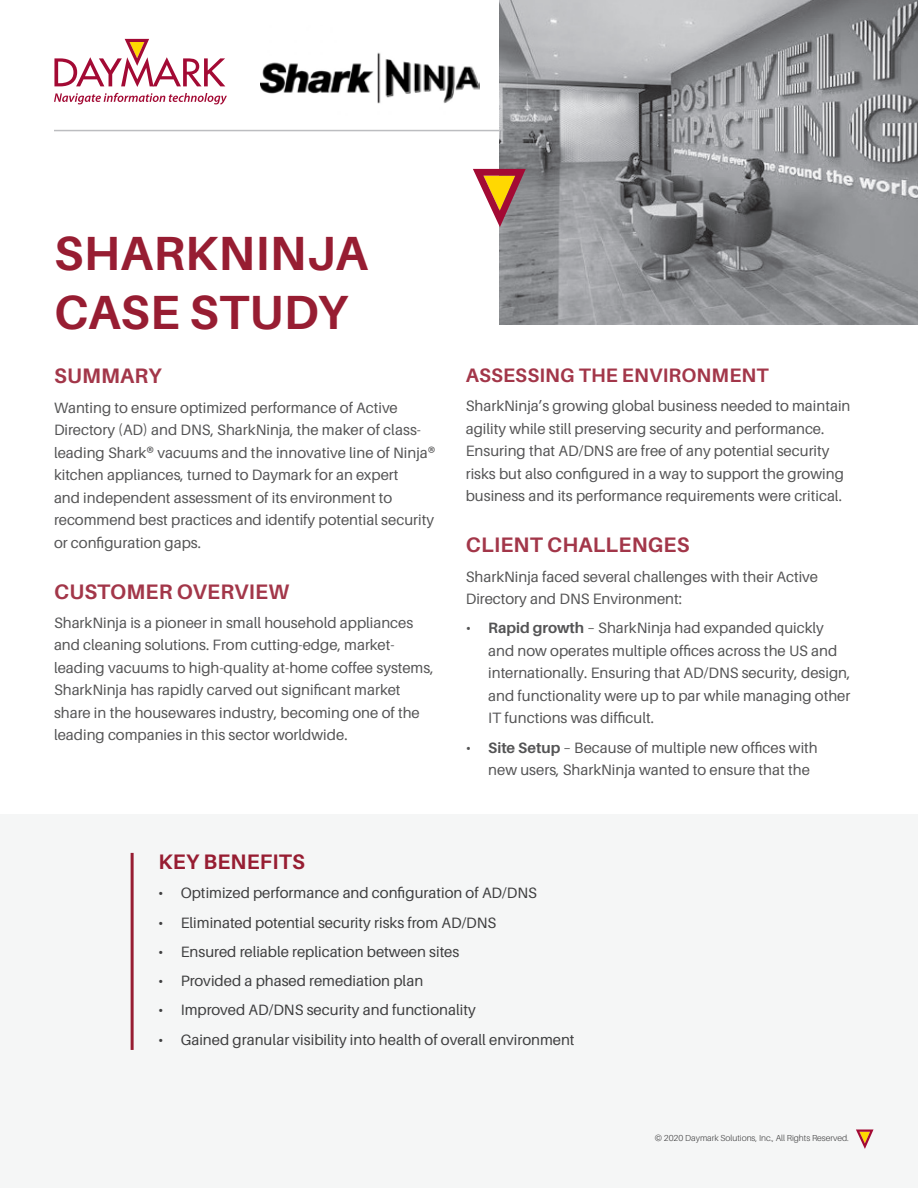
<style>
.page{position:relative;width:918px;height:1188px;background:#fff}
.page>*{position:absolute;margin:0;border:0;box-sizing:border-box;transform-origin:0 0}
.Subhead{font:700 48px/58.5px "Aileron";letter-spacing:.01em;color:#971d32}
.Subhead-2{font:700 21px "Aileron";letter-spacing:.01em;color:#971d32}
.t1{font:700 19.5px "Aileron";letter-spacing:.01em;color:#971d32}
.t2{font:15px/22.5px "Aileron";color:#3e3e3f}
.t3{font:300 8.7px "Aileron";color:#3e3e3f}
.s1{font-weight:700}
</style>
<div class="page">
<svg style="left:54px;top:39px;width:171px;height:48px"></svg>
<svg style="left:54px;top:93px;width:173px;height:12px"></svg>
<hr style="left:54px;top:130px;width:864px;height:1px;background:#bcbdc0">
<div style="left:0;top:814px;width:918px;height:374px;background:#f0f1f2"></div>
<svg style="left:856px;top:1130px;width:18px;height:19px"></svg>
<img style="left:499px;top:0;width:419px;height:324px">
<img style="left:260px;top:52px;width:220px;height:52px">
<svg style="left:473px;top:169px;width:53px;height:58px"></svg>
<hr style="left:131px;top:853px;width:3px;height:197px;background:#971d32">
<p class="Subhead" style="left:54px;top:225px;width:315px">SHARKNINJA<br>CASE STUDY</p>
<h2 class="Subhead-2" style="left:54px;top:364px;width:109px">SUMMARY</h2>
<p class="t2" style="left:54px;top:396px;width:383px">Wanting to ensure optimized performance of Active Directory (AD) and DNS, SharkNinja, the maker of class&shy;leading Shark® vacuums and the innovative line of Ninja® kitchen appliances, turned to Daymark for an expert<br>and independent assessment of its environment to recommend best practices and identify potential security or configuration gaps.</p>
<h2 class="Subhead-2" style="left:54px;top:580px;width:237px">CUSTOMER OVERVIEW</h2>
<p class="t2" style="left:54px;top:612px;width:381px">SharkNinja is a pioneer in small household appliances and cleaning solutions. From cutting-edge, market&shy;leading vacuums to high-quality at-home coffee systems, SharkNinja has rapidly carved out significant market share in the housewares industry, becoming one of the leading companies in this sector worldwide.</p>
<h3 class="t1" style="left:466px;top:365px;width:304px">ASSESSING THE ENVIRONMENT</h3>
<p class="t2" style="left:466px;top:395px;width:386px">SharkNinja’s growing global business needed to maintain agility while still preserving security and performance.<br>Ensuring that AD/DNS are free of any potential security risks but also configured in a way to support the growing business and its performance requirements were critical.</p>
<h2 class="Subhead-2" style="left:466px;top:533px;width:225px">CLIENT CHALLENGES</h2>
<p class="t2" style="left:466px;top:565px;width:354px">SharkNinja faced several challenges with their Active<br>Directory and DNS Environment:</p>
<p class="t2" style="left:488px;top:617px;width:364px;text-indent:-22px">• <span class="s1">Rapid growth</span> – SharkNinja had expanded quickly and now operates multiple offices across the US and internationally. Ensuring that AD/DNS security, design, and functionality were up to par while managing other IT functions was difficult.</p>
<p class="t2" style="left:488px;top:736px;width:331px;text-indent:-22px">• <span class="s1">Site Setup</span> – Because of multiple new offices with new users, SharkNinja wanted to ensure that the</p>
<p class="Subhead-2" style="left:158px;top:850px;width:148px">KEY BENEFITS</p>
<p class="t2" style="left:158px;top:882px;width:380px">• Optimized performance and configuration of AD/DNS</p>
<p class="t2" style="left:158px;top:911px;width:340px">• Eliminated potential security risks from AD/DNS</p>
<p class="t2" style="left:158px;top:941px;width:303px">• Ensured reliable replication between sites</p>
<p class="t2" style="left:158px;top:970px;width:267px">• Provided a phased remediation plan</p>
<p class="t2" style="left:158px;top:999px;width:319px">• Improved AD/DNS security and functionality</p>
<p class="t2" style="left:158px;top:1028px;width:418px">• Gained granular visibility into health of overall environment</p>
<p class="t3" style="left:655px;top:1133px;width:196px">© 2020 Daymark Solutions, Inc., All Rights Reserved.</p>
</div>
